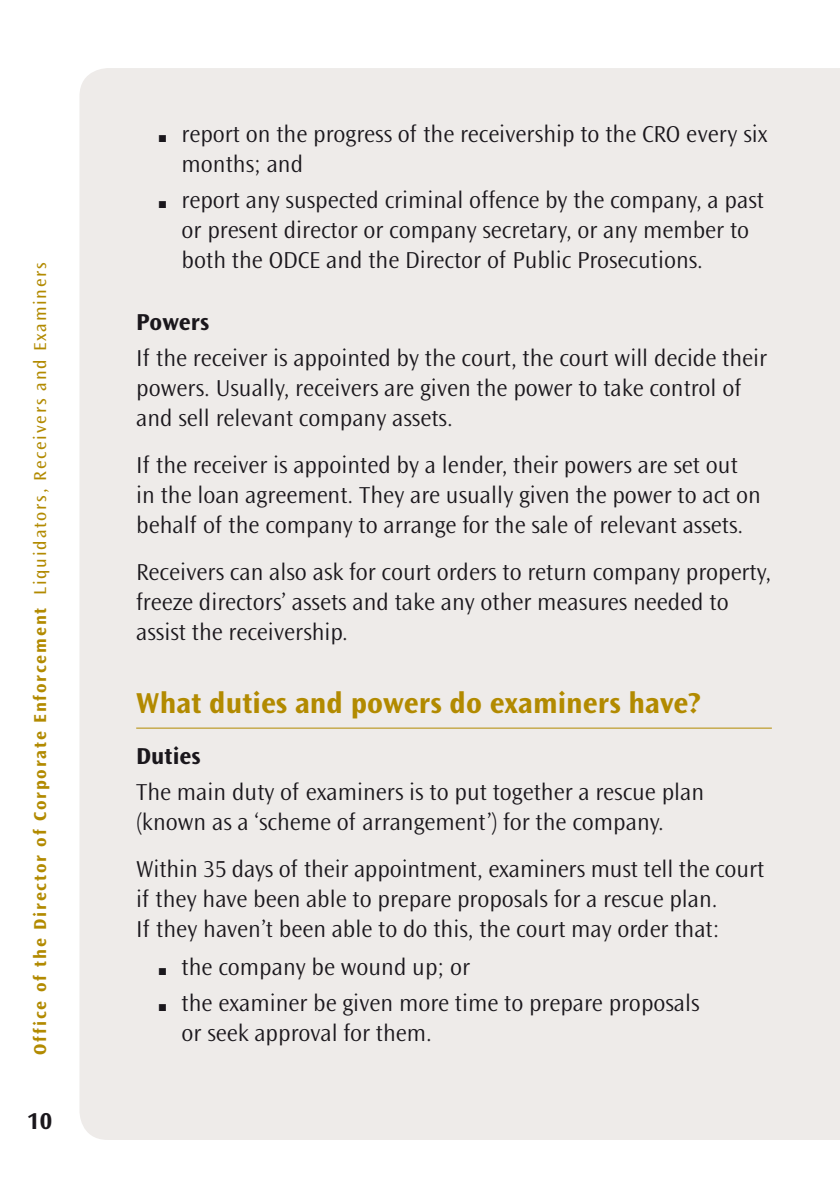
<style>
.page{position:relative;width:840px;height:1191px;background:#fff}
.page>*{position:absolute;margin:0;border:0;box-sizing:border-box;transform-origin:0 0}
.Head_0{font:700 30px "Ocean Sans Std";color:#b28a00}
.Bodytext__3{font:300 24px/30px "Ocean Sans Std";color:#1a171c}
.Bodytext__1{font:300 24px/30px "Ocean Sans Std";color:#1a171c}
.Head_00_0B4{font:700 24px "Ocean Sans Std";color:#1a171c}
.Head_00{font:700 24px "Ocean Sans Std";color:#1a171c}
.t1{font:700 18px "Ocean Sans Std";letter-spacing:.1em;color:#b28a00}
.s1{font-weight:400}
</style>
<div class="page">
<svg style="left:839px;top:68px;width:1px;height:1072px"></svg>
<div style="left:79px;top:68px;width:760px;height:1072px;background:#eeebe9"></div>
<hr style="left:136px;top:727px;width:635px;height:1px;background:#b28a00">
<p class="t1" style="left:30px;top:1054px;width:794px;rotate:-90deg">Office of the Director of Corporate Enforcement <span class="s1">Liquidators, Receivers and Examiners</span></p>
<p class="Head_00_0B4" style="left:27px;top:1107px;width:26px">10</p>
<p class="Bodytext__3" style="left:181px;top:120px;width:587px;text-indent:-23px">■ report on the progress of the receivership to the CRO every six months; and</p>
<p class="Bodytext__3" style="left:181px;top:185px;width:583px;text-indent:-23px">■ report any suspected criminal offence by the company, a past or present director or company secretary, or any member to both the ODCE and the Director of Public Prosecutions.</p>
<p class="Head_00" style="left:136px;top:308px;width:74px">Powers</p>
<p class="Bodytext__3" style="left:136px;top:343px;width:632px">If the receiver is appointed by the court, the court will decide their powers. Usually, receivers are given the power to take control of and sell relevant company assets.</p>
<p class="Bodytext__3" style="left:136px;top:450px;width:626px">If the receiver is appointed by a lender, their powers are set out in the loan agreement. They are usually given the power to act on behalf of the company to arrange for the sale of relevant assets.</p>
<p class="Bodytext__3" style="left:136px;top:557px;width:636px">Receivers can also ask for court orders to return company property, freeze directors’ assets and take any other measures needed to assist the receivership.</p>
<p class="Head_0" style="left:136px;top:687px;width:566px">What duties and powers do examiners have?</p>
<p class="Head_00_0B4" style="left:136px;top:743px;width:66px">Duties</p>
<p class="Bodytext__3" style="left:136px;top:777px;width:569px">The main duty of examiners is to put together a rescue plan (known as a ‘scheme of arrangement’) for the company.</p>
<p class="Bodytext__1" style="left:136px;top:854px;width:629px">Within 35 days of their appointment, examiners must tell the court if they have been able to prepare proposals for a rescue plan.<br>If they haven’t been able to do this, the court may order that:</p>
<p class="Bodytext__3" style="left:159px;top:952px;width:312px">■ the company be wound up; or</p>
<p class="Bodytext__3" style="left:181px;top:988px;width:519px;text-indent:-23px">■ the examiner be given more time to prepare proposals or seek approval for them.</p>
</div>
